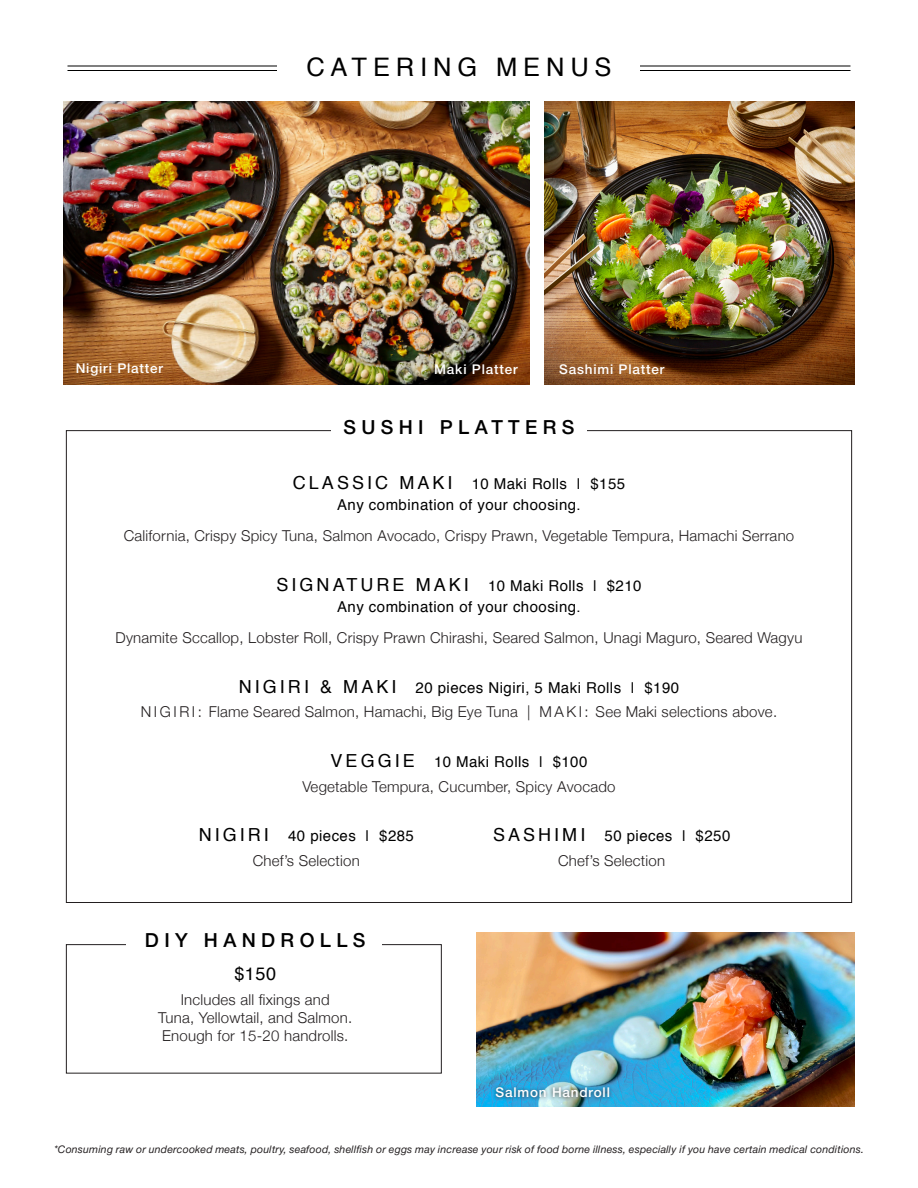
<style>
.page{position:relative;width:918px;height:1188px;background:#fff}
.page>*{position:absolute;margin:0;border:0;box-sizing:border-box;transform-origin:0 0}
.t1{font:25.5px "Helvetica";letter-spacing:.23em;color:#000}
.t2{font:500 19.5px "Helvetica Neue";letter-spacing:.275em;color:#000}
.Price_or_Description{font:18px "Helvetica";color:#000}
.t3{font:15px/18px "Helvetica Neue LT Std Lt";letter-spacing:.015em;color:#231f20;text-align:center}
.Price_or_Description-2{font:15px/21px "Helvetica";letter-spacing:.03em;color:#000;text-align:center}
.Photo_Captions{font:500 13.5px "Helvetica Neue";letter-spacing:.06em;color:#fff}
.t4{font:italic 10.5px "Helvetica Neue";letter-spacing:.02em;color:#231f20}
.s1{font-size:18px}
</style>
<div class="page">
<hr style="left:68px;top:70px;width:782px;height:1px;background:#000">
<hr style="left:68px;top:66px;width:782px;height:1px;background:#000">
<div style="left:278px;top:54px;width:362px;height:24px;background:#fff"></div>
<img style="left:545px;top:101px;width:309px;height:284px">
<img style="left:476px;top:933px;width:378px;height:174px">
<div style="left:492px;top:1084px;width:121px;height:18px;background:#231f20;opacity:.75"></div>
<img style="left:64px;top:101px;width:466px;height:284px">
<div style="left:66px;top:944px;width:376px;height:130px;border:1px solid #231f20"></div>
<div style="left:126px;top:933px;width:256px;height:26px;background:#fff"></div>
<p class="t1" style="left:306px;top:47px;width:307px">CATERING MENUS</p>
<p class="Photo_Captions" style="left:76px;top:358px;width:89px">Nigiri Platter</p>
<p class="Photo_Captions" style="left:434px;top:359px;width:85px">Maki Platter</p>
<p class="Photo_Captions" style="left:559px;top:359px;width:107px">Sashimi Platter</p>
<p class="t2" style="left:343px;top:411px;width:233px">SUSHI PLATTERS</p>
<p class="Price_or_Description-2" style="left:293px;top:473px;width:334px"><span class="s1">CLASSIC MAKI</span> 10 Maki Rolls | $155<br>Any combination of your choosing.</p>
<p class="t3" style="left:124px;top:527px;width:672px">California, Crispy Spicy Tuna, Salmon Avocado, Crispy Prawn, Vegetable Tempura, Hamachi Serrano</p>
<p class="Price_or_Description-2" style="left:276px;top:575px;width:367px"><span class="s1">SIGNATURE MAKI</span> 10 Maki Rolls | $210<br>Any combination of your choosing.</p>
<p class="t3" style="left:116px;top:628px;width:688px">Dynamite Sccallop, Lobster Roll, Crispy Prawn Chirashi, Seared Salmon, Unagi Maguro, Seared Wagyu</p>
<p class="Price_or_Description-2" style="left:239px;top:677px;width:442px"><span class="s1">NIGIRI &amp; MAKI</span> 20 pieces Nigiri, 5 Maki Rolls | $190</p>
<p class="t3" style="left:141px;top:703px;width:638px">N I G I R I : Flame Seared Salmon, Hamachi, Big Eye Tuna | M A K I : See Maki selections above.</p>
<p class="Price_or_Description-2" style="left:331px;top:751px;width:258px"><span class="s1">VEGGIE</span> 10 Maki Rolls | $100</p>
<p class="t3" style="left:302px;top:777px;width:315px">Vegetable Tempura, Cucumber, Spicy Avocado</p>
<p class="Price_or_Description-2" style="left:199px;top:826px;width:217px"><span class="s1">NIGIRI</span> 40 pieces | $285</p>
<p class="t3" style="left:253px;top:851px;width:109px">Chef’s Selection</p>
<p class="Price_or_Description-2" style="left:493px;top:826px;width:239px"><span class="s1">SASHIMI</span> 50 pieces | $250</p>
<p class="t3" style="left:558px;top:851px;width:109px">Chef’s Selection</p>
<p class="t2" style="left:145px;top:924px;width:222px">DIY HANDROLLS</p>
<p class="Price_or_Description" style="left:234px;top:960px;width:43px">$150</p>
<p class="t3" style="left:158px;top:990px;width:195px">Includes all fixings and<br>Tuna, Yellowtail, and Salmon.<br>Enough for 15-20 handrolls.</p>
<p class="Photo_Captions" style="left:496px;top:1082px;width:116px">Salmon Handroll</p>
<p class="t4" style="left:54px;top:1142px;width:812px">*Consuming raw or undercooked meats, poultry, seafood, shellfish or eggs may increase your risk of food borne illness, especially if you have certain medical conditions.</p>
</div>
